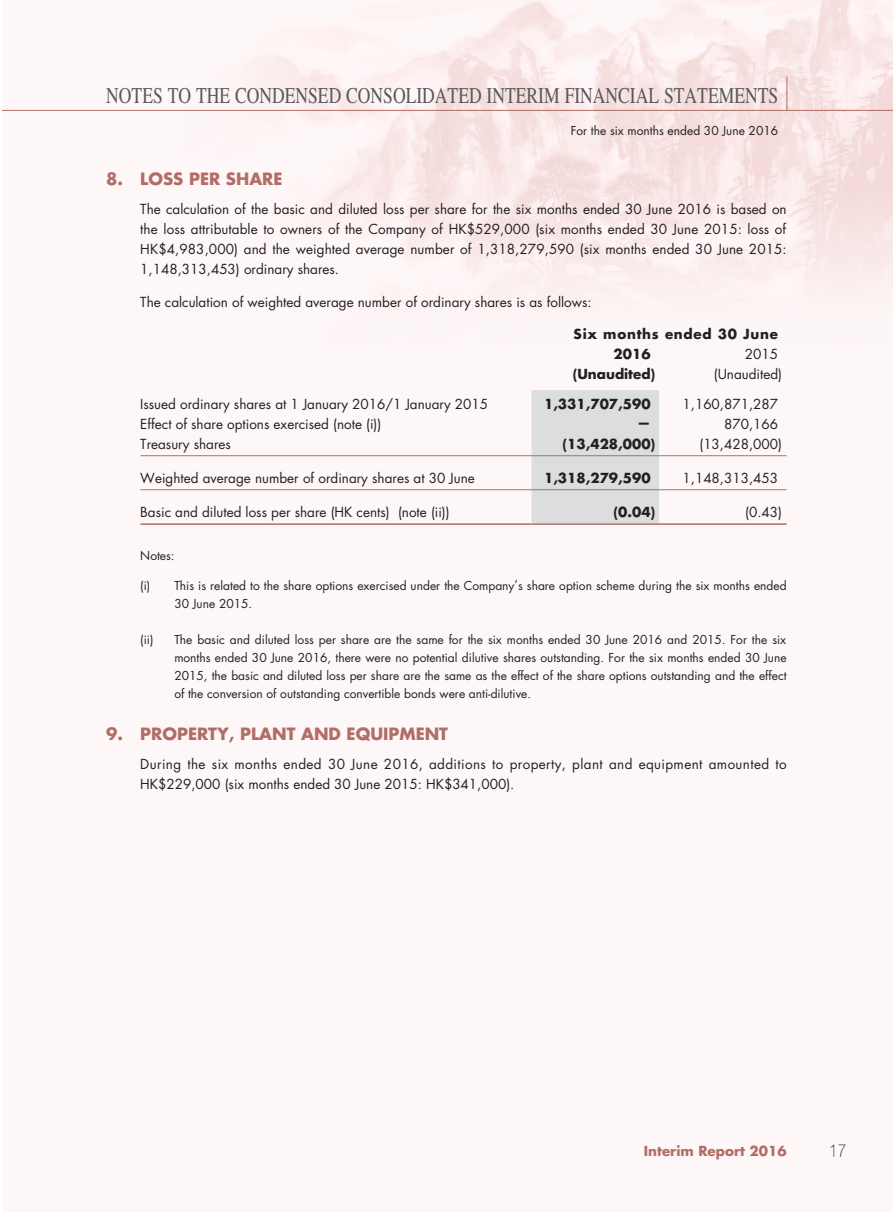
<style>
.page{position:relative;width:893px;height:1212px;background:#fff}
.page>*{position:absolute;margin:0;border:0;box-sizing:border-box;transform-origin:0 0}
.t1{font:22.5px "Times LT Std";color:#57585a;scale:.78 1}
.t2{font:100 18px "Helvetica Neue LT Std";color:#231f20;scale:.85 1}
._3__標題{font:700 16.5px "Futura Std";color:#b26d67}
._1__內文{font:13.5px/20.2px "Futura Std";color:#231f20;text-align:justify}
._1__內文-2{font:13.5px/20.2px "Futura Std";letter-spacing:.025em;color:#231f20}
._1__內文-3{font:700 13.5px "Futura Std";color:#231f20}
._1__內文-4{font:700 13.5px "Futura Std";letter-spacing:.055em;color:#231f20}
.t3{font:700 13.5px "Futura Std";color:#b26d67}
._2__附註內文{font:12px/18px "Futura Std";color:#231f20}
</style>
<div class="page">
<div style="left:3px;top:0;width:890px;height:1212px;background:#fef7f7"></div>
<img style="left:172px;top:0;width:721px;height:280px">
<hr style="left:2px;top:110px;width:891px;height:1px;background:#b26d67">
<hr style="left:787px;top:77px;width:1px;height:34px;background:#b26d67">
<div style="left:531px;top:390px;width:128px;height:133px;background:#dcdddf"></div>
<hr style="left:140px;top:455px;width:391px;height:1px;background:#b26d67">
<hr style="left:531px;top:455px;width:128px;height:1px;background:#b26d67">
<hr style="left:659px;top:455px;width:128px;height:1px;background:#b26d67">
<hr style="left:140px;top:489px;width:391px;height:1px;background:#b26d67">
<hr style="left:531px;top:489px;width:128px;height:1px;background:#b26d67">
<hr style="left:659px;top:489px;width:128px;height:1px;background:#b26d67">
<hr style="left:140px;top:523px;width:391px;height:2px;background:#b26d67">
<hr style="left:531px;top:523px;width:128px;height:2px;background:#b26d67">
<hr style="left:659px;top:523px;width:128px;height:2px;background:#b26d67">
<h1 class="t1" style="left:106px;top:83px;width:863px">NOTES TO THE CONDENSED CONSOLIDATED INTERIM FINANCIAL STATEMENTS</h1>
<p class="_2__附註內文" style="left:571px;top:122px;width:209px">For the six months ended 30 June 2016</p>
<p class="_3__標題" style="left:106px;top:168px;width:178px">8. LOSS PER SHARE</p>
<p class="_1__內文" style="left:140px;top:199px;width:648px">The calculation of the basic and diluted loss per share for the six months ended 30 June 2016 is based on the loss attributable to owners of the Company of HK$529,000 (six months ended 30 June 2015: loss of HK$4,983,000) and the weighted average number of 1,318,279,590 (six months ended 30 June 2015:<br>1,148,313,453) ordinary shares.</p>
<p class="_1__內文" style="left:140px;top:292px;width:453px">The calculation of weighted average number of ordinary shares is as follows:</p>
<p class="_1__內文-4" style="left:574px;top:325px;width:206px">Six months ended 30 June</p>
<p class="_1__內文-3" style="left:614px;top:345px;width:39px">2016</p>
<p class="_1__內文" style="left:745px;top:344px;width:35px">2015</p>
<p class="_1__內文-3" style="left:573px;top:365px;width:84px">(Unaudited)</p>
<p class="_1__內文" style="left:714px;top:364px;width:70px">(Unaudited)</p>
<p class="_1__內文" style="left:140px;top:394px;width:349px">Issued ordinary shares at 1 January 2016/1 January 2015</p>
<p class="_1__內文-3" style="left:544px;top:395px;width:108px">1,331,707,590</p>
<p class="_1__內文" style="left:682px;top:394px;width:97px">1,160,871,287</p>
<p class="_1__內文" style="left:140px;top:414px;width:243px">Effect of share options exercised (note (i))</p>
<p class="_1__內文-3" style="left:637px;top:414px;width:15px">—</p>
<p class="_1__內文" style="left:724px;top:414px;width:56px">870,166</p>
<p class="_1__內文" style="left:140px;top:434px;width:92px">Treasury shares</p>
<p class="_1__內文-3" style="left:562px;top:435px;width:94px">(13,428,000)</p>
<p class="_1__內文" style="left:699px;top:434px;width:84px">(13,428,000)</p>
<p class="_1__內文" style="left:140px;top:468px;width:336px">Weighted average number of ordinary shares at 30 June</p>
<p class="_1__內文-3" style="left:544px;top:469px;width:108px">1,318,279,590</p>
<p class="_1__內文" style="left:682px;top:468px;width:97px">1,148,313,453</p>
<p class="_1__內文" style="left:140px;top:502px;width:311px">Basic and diluted loss per share (HK cents) (note (ii))</p>
<p class="_1__內文-3" style="left:613px;top:503px;width:43px">(0.04)</p>
<p class="_1__內文" style="left:745px;top:502px;width:38px">(0.43)</p>
<p class="_2__附註內文" style="left:140px;top:547px;width:36px">Notes:</p>
<p class="_2__附註內文" style="left:174px;top:577px;width:614px;text-indent:-34px">(i) This is related to the share options exercised under the Company’s share option scheme during the six months ended<br>30 June 2015.</p>
<p class="_2__附註內文" style="left:140px;top:631px;width:15px">(ii)</p>
<p class="_2__附註內文" style="left:174px;top:631px;width:614px;text-align:justify">The basic and diluted loss per share are the same for the six months ended 30 June 2016 and 2015. For the six months ended 30 June 2016, there were no potential dilutive shares outstanding. For the six months ended 30 June 2015, the basic and diluted loss per share are the same as the effect of the share options outstanding and the effect of the conversion of outstanding convertible bonds were anti-dilutive.</p>
<p class="_3__標題" style="left:106px;top:723px;width:343px">9. PROPERTY, PLANT AND EQUIPMENT</p>
<p class="_1__內文-2" style="left:140px;top:754px;width:648px">During the six months ended 30 June 2016, additions to property, plant and equipment amounted to<br>HK$229,000 (six months ended 30 June 2015: HK$341,000).</p>
<p class="t3" style="left:644px;top:1142px;width:144px">Interim Report 2016</p>
<h2 class="t2" style="left:829px;top:1140px;width:22px">17</h2>
</div>
